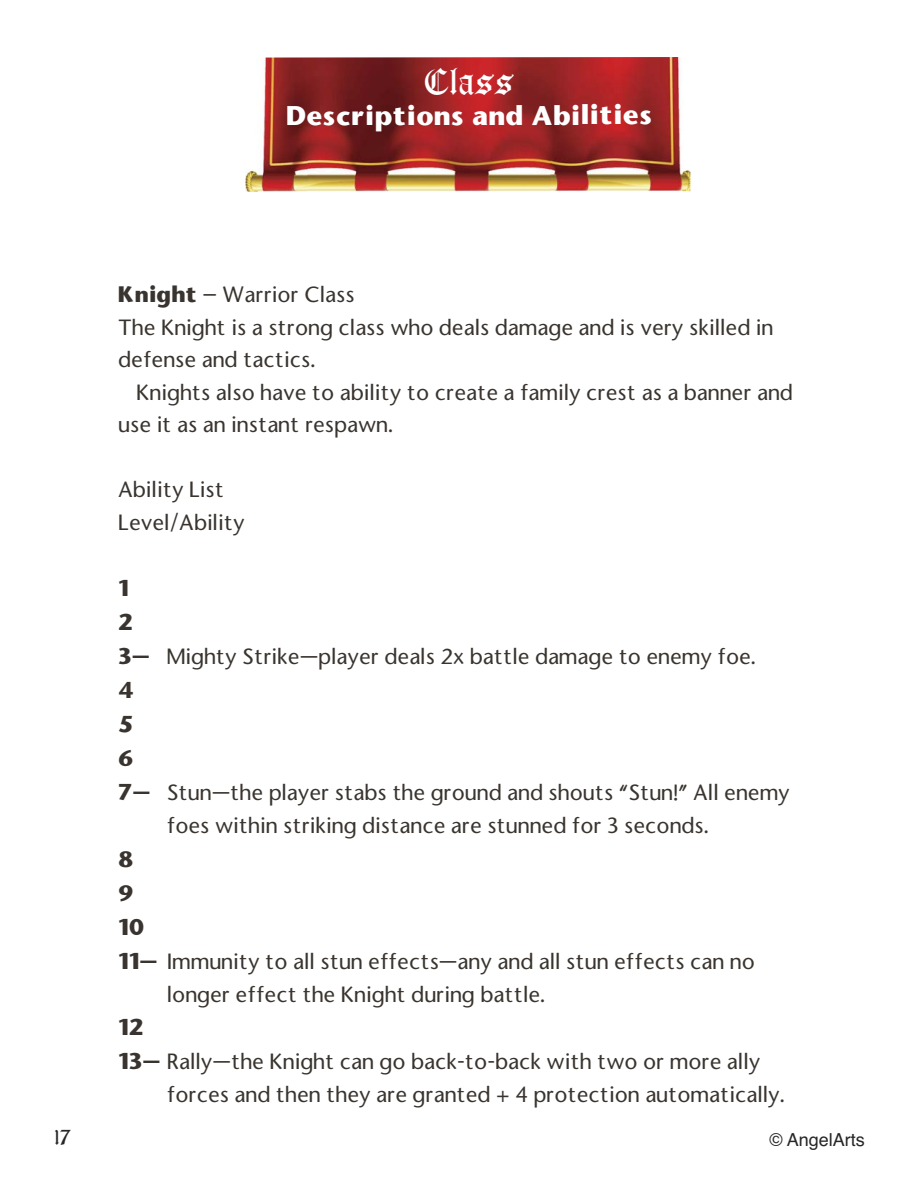
<style>
.page{position:relative;width:918px;height:1188px;background:#fff}
.page>*{position:absolute;margin:0;border:0;box-sizing:border-box;transform-origin:0 0}
.t1{font:32.4px "Castle Font";color:#fff}
.t2{font:700 25.35px "Stone Sans";color:#fff}
.t3{font:500 21px/32.7px "Stone Sans";color:#39342f}
.t4{font:700 21px "Stone Sans";color:#39342f}
.t5{font:18px "Helvetica";color:#272526}
.t6{font:18px "Castle Font";color:#272526}
.s1{font-weight:700}
</style>
<div class="page">
<img style="left:245px;top:57px;width:445px;height:135px">
<h1 class="t1" style="left:424px;top:65px;width:92px">Class</h1>
<p class="t2" style="left:286px;top:101px;width:368px">Descriptions and Abilities</p>
<p class="t6" style="left:54px;top:1128px;width:18px">17</p>
<p class="t3" style="left:118px;top:278px;width:657px"><span class="s1">Knight</span> – Warrior Class<br>The Knight is a strong class who deals damage and is very skilled in defense and tactics.</p>
<p class="t3" style="left:118px;top:377px;width:676px;text-indent:18px">Knights also have to ability to create a family crest as a banner and use it as an instant respawn.</p>
<p class="t3" style="left:118px;top:474px;width:128px">Ability List<br>Level/Ability</p>
<p class="t4" style="left:118px;top:576px;width:12px">1</p>
<p class="t4" style="left:118px;top:610px;width:16px">2</p>
<p class="t3" style="left:118px;top:640px;width:639px"><span class="s1">3—</span> Mighty Strike—player deals 2x battle damage to enemy foe.</p>
<p class="t4" style="left:118px;top:678px;width:17px">4</p>
<p class="t4" style="left:118px;top:712px;width:17px">5</p>
<p class="t4" style="left:118px;top:747px;width:17px">6</p>
<p class="t3" style="left:118px;top:777px;width:673px"><span class="s1">7—</span> Stun—the player stabs the ground and shouts “Stun!” All enemy</p>
<p class="t3" style="left:167px;top:810px;width:544px">foes within striking distance are stunned for 3 seconds.</p>
<p class="t4" style="left:118px;top:847px;width:17px">8</p>
<p class="t4" style="left:118px;top:881px;width:17px">9</p>
<p class="t4" style="left:118px;top:915px;width:28px">10</p>
<p class="t3" style="left:118px;top:945px;width:638px"><span class="s1">11—</span> Immunity to all stun effects—any and all stun effects can no</p>
<p class="t3" style="left:167px;top:978px;width:380px">longer effect the Knight during battle.</p>
<p class="t4" style="left:118px;top:1016px;width:27px">12</p>
<p class="t3" style="left:118px;top:1046px;width:644px"><span class="s1">13—</span> Rally—the Knight can go back-to-back with two or more ally</p>
<p class="t3" style="left:167px;top:1079px;width:620px">forces and then they are granted + 4 protection automatically.</p>
<p class="t5" style="left:770px;top:1129px;width:97px">© AngelArts</p>
</div>
